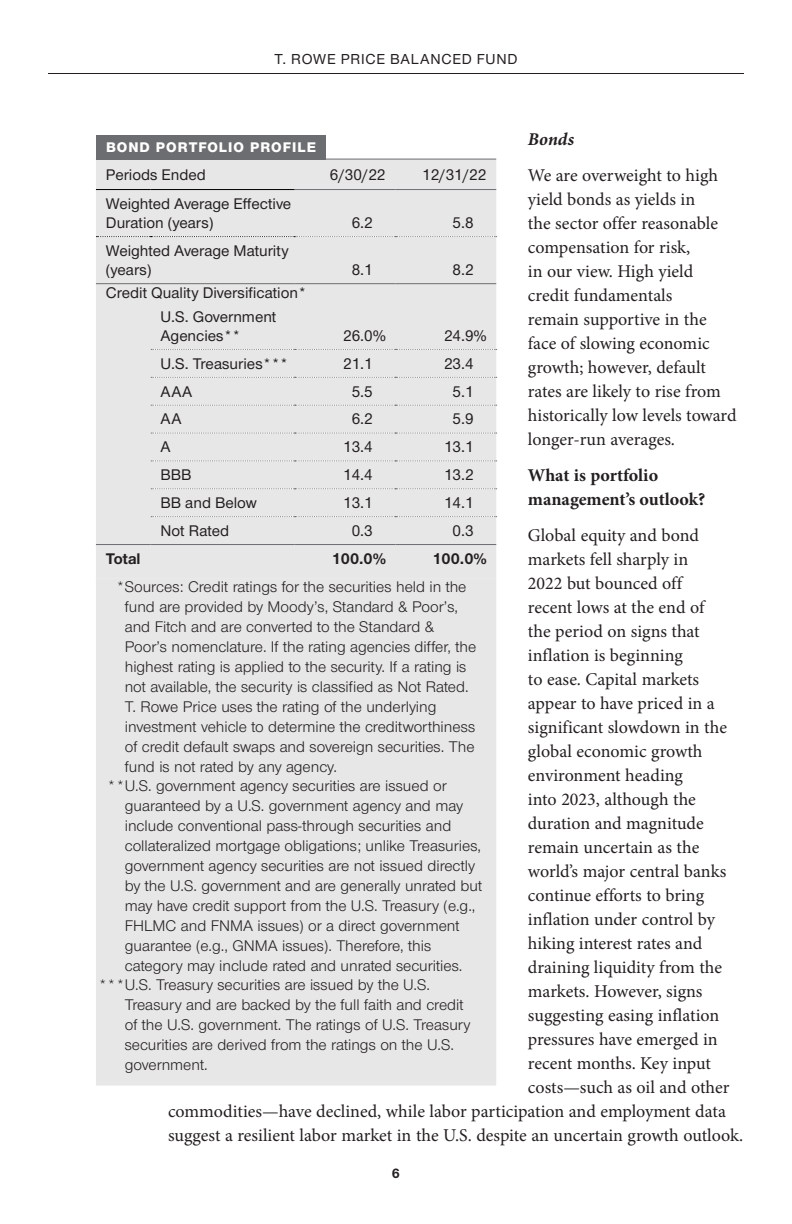
<style>
.page{position:relative;width:792px;height:1224px;background:#fff}
.page>*{position:absolute;margin:0;border:0;box-sizing:border-box;transform-origin:0 0}
.BodyText{font:18px/24px "Minion Pro";color:#231f20}
.BodyTextBold{font:700 18px/24px "Minion Pro";color:#231f20}
.BodyTextBoldItalicPa{font:italic 700 18px "Minion Pro";color:#231f20}
.FootnoteText{font:16px/20px "Nimbus Sans Novus";color:#231f20}
.ID0EO4AG{font:500 16px/19.2px "Nimbus Sans Novus";color:#231f20}
.ID0EHKAG{font:16px "Nimbus Sans Novus";color:#231f20}
.ID0EU5AG_NumberGroup{font:500 16px "Nimbus Sans Novus";color:#231f20}
.ID0E4AAC{font:500 16px/19.2px "Nimbus Sans Novus";color:#231f20}
.ID0ES1AG{font:500 16px "Nimbus Sans Novus";color:#231f20}
.ID0E5ZAI_NumberGroup{font:700 16px "Nimbus Sans Novus";color:#231f20}
.ID0EWYAI{font:700 16px "Nimbus Sans Novus";color:#231f20}
.t1{font:500 15px "Nimbus Sans Novus";letter-spacing:.05em;color:#231f20}
.TableHeader{font:800 14.4px "Nimbus Sans Novus";letter-spacing:.07em;color:#fff}
.t2{font:700 14px "Nimbus Sans Novus";color:#231f20}
</style>
<div class="page">
<hr style="left:48px;top:73px;width:696px;height:1px;background:#231f20">
<div style="left:96px;top:578px;width:400px;height:508px;background:#e7e7e8"></div>
<div style="left:96px;top:160px;width:400px;height:418px;background:#e7e7e8"></div>
<hr style="left:96px;top:189px;width:55px;height:1px;background:#000">
<hr style="left:151px;top:189px;width:144px;height:1px;background:#000">
<hr style="left:295px;top:189px;width:100px;height:1px;background:#6d6e71">
<hr style="left:395px;top:189px;width:101px;height:1px;background:#6d6e71">
<svg style="left:96px;top:236px;width:401px;height:1px"></svg>
<hr style="left:96px;top:283px;width:55px;height:1px;background:#6d6e71">
<hr style="left:151px;top:283px;width:144px;height:1px;background:#6d6e71">
<hr style="left:295px;top:283px;width:100px;height:1px;background:#6d6e71">
<hr style="left:395px;top:283px;width:101px;height:1px;background:#6d6e71">
<svg style="left:151px;top:349px;width:346px;height:1px"></svg>
<svg style="left:151px;top:377px;width:346px;height:1px"></svg>
<svg style="left:151px;top:405px;width:346px;height:1px"></svg>
<svg style="left:151px;top:433px;width:346px;height:1px"></svg>
<svg style="left:151px;top:460px;width:346px;height:1px"></svg>
<svg style="left:151px;top:488px;width:346px;height:1px"></svg>
<svg style="left:151px;top:516px;width:346px;height:1px"></svg>
<hr style="left:96px;top:544px;width:55px;height:1px;background:#6d6e71">
<hr style="left:151px;top:544px;width:144px;height:1px;background:#6d6e71">
<hr style="left:295px;top:544px;width:100px;height:1px;background:#6d6e71">
<hr style="left:395px;top:544px;width:101px;height:1px;background:#6d6e71">
<div style="left:96px;top:135px;width:229px;height:25px;background:#6c6d70"></div>
<hr style="left:96px;top:159px;width:400px;height:1px;background:#6c6d70">
<p class="t1" style="left:274px;top:49px;width:245px">T. ROWE PRICE BALANCED FUND</p>
<p class="BodyTextBoldItalicPa" style="left:528px;top:127px;width:48px">Bonds</p>
<p class="BodyText" style="left:528px;top:163px;width:210px">We are overweight to high yield bonds as yields in<br>the sector offer reasonable compensation for risk,<br>in our view. High yield credit fundamentals<br>remain supportive in the face of slowing economic growth; however, default rates are likely to rise from historically low levels toward longer-run averages.</p>
<p class="BodyTextBold" style="left:528px;top:463px;width:179px">What is portfolio management’s outlook?</p>
<p class="BodyText" style="left:528px;top:523px;width:173px">Global equity and bond</p>
<p class="BodyText" style="left:528px;top:547px;width:162px">markets fell sharply in</p>
<p class="BodyText" style="left:528px;top:571px;width:156px">2022 but bounced off</p>
<p class="BodyText" style="left:528px;top:595px;width:178px">recent lows at the end of</p>
<p class="BodyText" style="left:528px;top:619px;width:173px">the period on signs that</p>
<p class="BodyText" style="left:528px;top:643px;width:156px">inflation is beginning</p>
<p class="BodyText" style="left:528px;top:667px;width:173px">to ease. Capital markets</p>
<p class="BodyText" style="left:528px;top:691px;width:188px">appear to have priced in a</p>
<p class="BodyText" style="left:528px;top:715px;width:201px">significant slowdown in the</p>
<p class="BodyText" style="left:528px;top:739px;width:176px">global economic growth</p>
<p class="BodyText" style="left:528px;top:763px;width:157px">environment heading</p>
<p class="BodyText" style="left:528px;top:787px;width:170px">into 2023, although the</p>
<p class="BodyText" style="left:528px;top:811px;width:177px">duration and magnitude</p>
<p class="BodyText" style="left:528px;top:835px;width:173px">remain uncertain as the</p>
<p class="BodyText" style="left:528px;top:859px;width:200px">world’s major central banks</p>
<p class="BodyText" style="left:528px;top:883px;width:178px">continue efforts to bring</p>
<p class="BodyText" style="left:528px;top:907px;width:189px">inflation under control by</p>
<p class="BodyText" style="left:528px;top:931px;width:176px">hiking interest rates and</p>
<p class="BodyText" style="left:528px;top:955px;width:196px">draining liquidity from the</p>
<p class="BodyText" style="left:528px;top:979px;width:176px">markets. However, signs</p>
<p class="BodyText" style="left:528px;top:1003px;width:193px">suggesting easing inflation</p>
<p class="BodyText" style="left:528px;top:1027px;width:191px">pressures have emerged in</p>
<p class="BodyText" style="left:528px;top:1051px;width:184px">recent months. Key input</p>
<p class="BodyText" style="left:528px;top:1075px;width:203px">costs—such as oil and other</p>
<p class="BodyText" style="left:168px;top:1099px;width:559px">commodities—have declined, while labor participation and employment data</p>
<p class="BodyText" style="left:168px;top:1123px;width:577px">suggest a resilient labor market in the U.S. despite an uncertain growth outlook.</p>
<p class="TableHeader" style="left:106px;top:137px;width:212px">BOND PORTFOLIO PROFILE</p>
<p class="ID0E4AAC" style="left:106px;top:164px;width:102px">Periods Ended</p>
<p class="ID0ES1AG" style="left:330px;top:164px;width:57px">6/30/22</p>
<p class="ID0ES1AG" style="left:422px;top:164px;width:66px">12/31/22</p>
<p class="ID0EO4AG" style="left:106px;top:193px;width:187px">Weighted Average Effective<br>Duration (years)</p>
<p class="ID0EU5AG_NumberGroup" style="left:352px;top:212px;width:23px">6.2</p>
<p class="ID0EU5AG_NumberGroup" style="left:453px;top:212px;width:23px">5.8</p>
<p class="ID0E4AAC" style="left:106px;top:240px;width:184px">Weighted Average Maturity (years)</p>
<p class="ID0EU5AG_NumberGroup" style="left:352px;top:259px;width:23px">8.1</p>
<p class="ID0EU5AG_NumberGroup" style="left:453px;top:259px;width:23px">8.2</p>
<p class="ID0EO4AG" style="left:106px;top:283px;width:202px">Credit Quality Diversification*</p>
<p class="ID0EO4AG" style="left:161px;top:306px;width:117px">U.S. Government<br>Agencies**</p>
<p class="ID0EU5AG_NumberGroup" style="left:343px;top:325px;width:44px">26.0%</p>
<p class="ID0EU5AG_NumberGroup" style="left:444px;top:325px;width:44px">24.9%</p>
<p class="ID0EO4AG" style="left:161px;top:353px;width:129px">U.S. Treasuries***</p>
<p class="ID0EU5AG_NumberGroup" style="left:343px;top:353px;width:31px">21.1</p>
<p class="ID0EU5AG_NumberGroup" style="left:444px;top:353px;width:31px">23.4</p>
<p class="ID0EO4AG" style="left:161px;top:381px;width:33px">AAA</p>
<p class="ID0EU5AG_NumberGroup" style="left:352px;top:381px;width:23px">5.5</p>
<p class="ID0EU5AG_NumberGroup" style="left:453px;top:381px;width:23px">5.1</p>
<p class="ID0EO4AG" style="left:161px;top:409px;width:22px">AA</p>
<p class="ID0EU5AG_NumberGroup" style="left:352px;top:408px;width:23px">6.2</p>
<p class="ID0EU5AG_NumberGroup" style="left:453px;top:408px;width:23px">5.9</p>
<p class="ID0EO4AG" style="left:161px;top:437px;width:12px">A</p>
<p class="ID0EU5AG_NumberGroup" style="left:343px;top:436px;width:31px">13.4</p>
<p class="ID0EU5AG_NumberGroup" style="left:444px;top:436px;width:31px">13.1</p>
<p class="ID0EO4AG" style="left:161px;top:465px;width:33px">BBB</p>
<p class="ID0EU5AG_NumberGroup" style="left:343px;top:464px;width:31px">14.4</p>
<p class="ID0EU5AG_NumberGroup" style="left:444px;top:464px;width:31px">13.2</p>
<p class="ID0EO4AG" style="left:161px;top:492px;width:98px">BB and Below</p>
<p class="ID0EU5AG_NumberGroup" style="left:343px;top:492px;width:31px">13.1</p>
<p class="ID0EU5AG_NumberGroup" style="left:444px;top:492px;width:31px">14.1</p>
<p class="ID0EO4AG" style="left:161px;top:520px;width:70px">Not Rated</p>
<p class="ID0EU5AG_NumberGroup" style="left:352px;top:520px;width:23px">0.3</p>
<p class="ID0EU5AG_NumberGroup" style="left:453px;top:520px;width:23px">0.3</p>
<p class="ID0EWYAI" style="left:106px;top:548px;width:36px">Total</p>
<p class="ID0E5ZAI_NumberGroup" style="left:332px;top:548px;width:56px">100.0%</p>
<p class="ID0E5ZAI_NumberGroup" style="left:432px;top:548px;width:56px">100.0%</p>
<p class="ID0EHKAG" style="left:116px;top:576px;width:352px">*Sources: Credit ratings for the securities held in the</p>
<p class="FootnoteText" style="left:125px;top:596px;width:353px">fund are provided by Moody’s, Standard &amp; Poor’s, and Fitch and are converted to the Standard &amp; Poor’s nomenclature. If the rating agencies differ, the highest rating is applied to the security. If a rating is not available, the security is classified as Not Rated.<br>T. Rowe Price uses the rating of the underlying investment vehicle to determine the creditworthiness of credit default swaps and sovereign securities. The fund is not rated by any agency.</p>
<p class="ID0EHKAG" style="left:107px;top:775px;width:341px">**U.S. government agency securities are issued or</p>
<p class="FootnoteText" style="left:125px;top:795px;width:359px">guaranteed by a U.S. government agency and may include conventional pass-through securities and collateralized mortgage obligations; unlike Treasuries, government agency securities are not issued directly by the U.S. government and are generally unrated but may have credit support from the U.S. Treasury (e.g., FHLMC and FNMA issues) or a direct government guarantee (e.g., GNMA issues). Therefore, this category may include rated and unrated securities.</p>
<p class="ID0EHKAG" style="left:98px;top:974px;width:333px">***U.S. Treasury securities are issued by the U.S.</p>
<p class="FootnoteText" style="left:125px;top:994px;width:347px">Treasury and are backed by the full faith and credit of the U.S. government. The ratings of U.S. Treasury securities are derived from the ratings on the U.S. government.</p>
<p class="t2" style="left:392px;top:1164px;width:10px">6</p>
</div>
